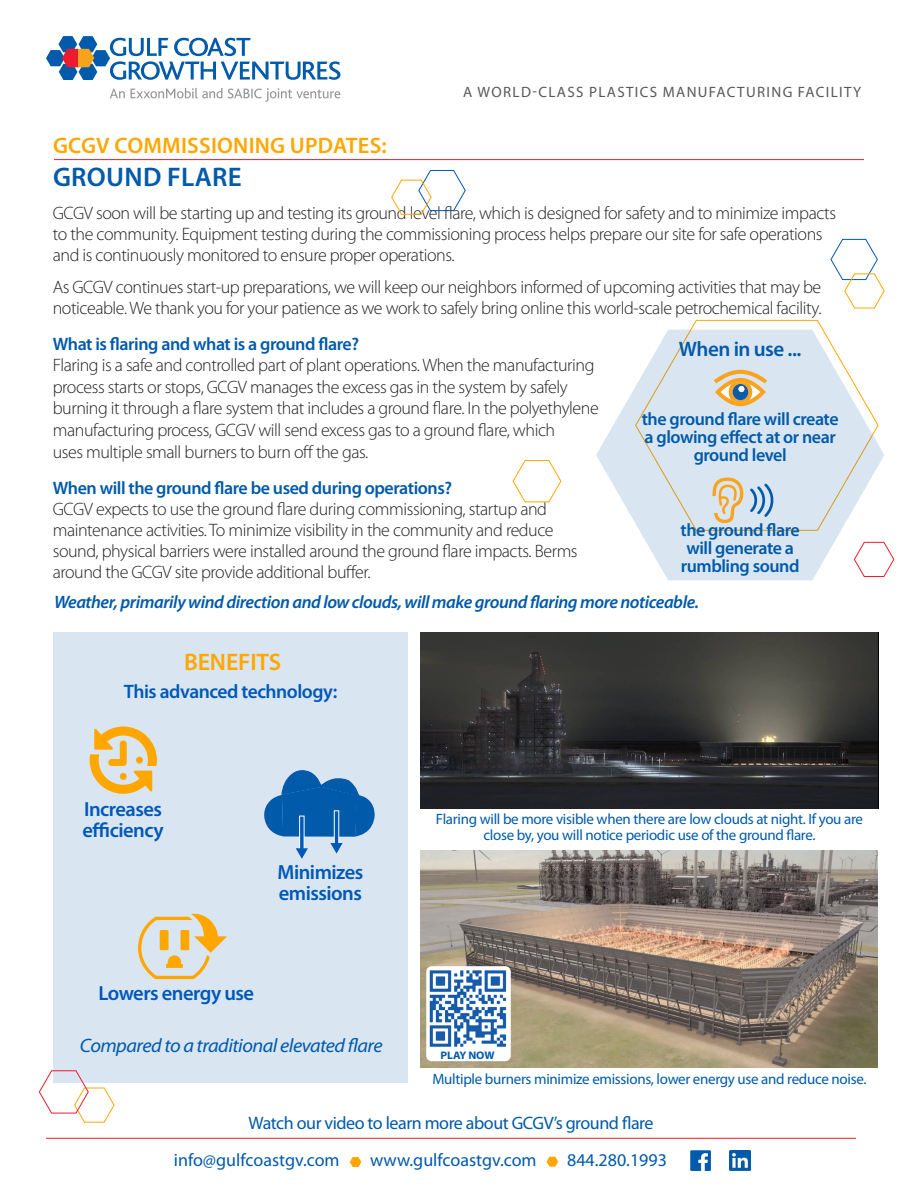
<style>
.page{position:relative;width:918px;height:1188px;background:#fff}
.page>*{position:absolute;margin:0;border:0;box-sizing:border-box;transform-origin:0 0}
.t1{font:600 27px "Myriad Pro";letter-spacing:.01em;color:#015aaa}
.t2{font:600 24px "Myriad Pro";letter-spacing:-.005em;color:#ffa700}
.t3{font:600 22.5px "Myriad Pro";letter-spacing:.01em;color:#ffa700}
.t4{font:600 21px "Myriad Pro";letter-spacing:-.025em;color:#015aaa}
.t5{font:600 20.4px "Myriad Pro";letter-spacing:-.025em;color:#0058b8}
.t6{font:italic 19.5px "Myriad Pro";letter-spacing:-.025em;color:#015aaa;scale:1.04 1}
.t7{font:600 19.5px "Myriad Pro";letter-spacing:-.025em;color:#0058b8}
.t8{font:300 18px/21px "Myriad Pro";letter-spacing:-.025em;color:#231f20}
.t9{font:600 18px "Myriad Pro";letter-spacing:-.025em;color:#015aaa}
.t10{font:18px "Myriad Pro";letter-spacing:-.015em;color:#015aaa}
.t11{font:italic 600 18px "Myriad Pro";letter-spacing:-.025em;color:#015aaa}
.t12{font:15px/16.5px "Myriad Pro";letter-spacing:-.02em;color:#015aaa;text-align:center}
.t13{font:15px "Myriad Pro";letter-spacing:.09em;color:#57585a}
.t14{font:700 10.95px "Myriad Pro";letter-spacing:-.01em;color:#015aaa;scale:1.05 1}
</style>
<div class="page">
<svg style="left:690px;top:1150px;width:21px;height:21px"></svg>
<img style="left:730px;top:1150px;width:21px;height:21px">
<div style="left:54px;top:633px;width:354px;height:450px;background:#d9e6f2"></div>
<svg style="left:46px;top:36px;width:294px;height:44px"></svg>
<svg style="left:110px;top:88px;width:230px;height:14px"></svg>
<svg style="left:350px;top:1157px;width:11px;height:10px"></svg>
<svg style="left:547px;top:1157px;width:11px;height:10px"></svg>
<svg style="left:668px;top:320px;width:156px;height:10px"></svg>
<svg style="left:596px;top:330px;width:288px;height:250px;fill:#d9e6f2"></svg>
<hr style="left:54px;top:159px;width:810px;height:1px;background:#ee1b2c">
<hr style="left:46px;top:1138px;width:810px;height:1px;background:#ee1b2c">
<svg style="left:138px;top:914px;width:89px;height:65px"></svg>
<svg style="left:264px;top:770px;width:111px;height:89px"></svg>
<svg style="left:90px;top:726px;width:67px;height:68px"></svg>
<svg style="left:513px;top:460px;width:48px;height:42px"></svg>
<svg style="left:391px;top:170px;width:75px;height:45px"></svg>
<svg style="left:854px;top:542px;width:40px;height:35px"></svg>
<svg style="left:831px;top:239px;width:54px;height:69px"></svg>
<svg style="left:39px;top:1070px;width:75px;height:53px"></svg>
<svg style="left:714px;top:370px;width:53px;height:36px;background:#d8be90"></svg>
<svg style="left:712px;top:478px;width:62px;height:45px;background:#cbcdc6"></svg>
<img style="left:420px;top:851px;width:458px;height:217px">
<img style="left:420px;top:632px;width:458px;height:176px">
<div style="left:426px;top:966px;width:85px;height:95px;background:#fff;border-radius:5px"></div>
<img style="left:429px;top:970px;width:78px;height:77px">
<p class="t13" style="left:463px;top:83px;width:400px">A WORLD-CLASS PLASTICS MANUFACTURING FACILITY</p>
<p class="t3" style="left:53px;top:131px;width:335px">GCGV COMMISSIONING UPDATES:</p>
<p class="t1" style="left:53px;top:160px;width:190px">GROUND FLARE</p>
<p class="t8" style="left:53px;top:202px;width:785px">GCGV soon will be starting up and testing its ground level flare, which is designed for safety and to minimize impacts</p>
<p class="t8" style="left:53px;top:223px;width:771px">to the community. Equipment testing during the commissioning process helps prepare our site for safe operations</p>
<p class="t8" style="left:53px;top:244px;width:403px">and is continuously monitored to ensure proper operations.</p>
<p class="t8" style="left:53px;top:276px;width:770px">As GCGV continues start-up preparations, we will keep our neighbors informed of upcoming activities that may be noticeable. We thank you for your patience as we work to safely bring online this world-scale petrochemical facility.</p>
<p class="t9" style="left:53px;top:332px;width:308px">What is flaring and what is a ground flare?</p>
<p class="t8" style="left:53px;top:355px;width:543px">Flaring is a safe and controlled part of plant operations. When the manufacturing</p>
<p class="t8" style="left:53px;top:376px;width:516px">process starts or stops, GCGV manages the excess gas in the system by safely</p>
<p class="t8" style="left:53px;top:398px;width:547px">burning it through a flare system that includes a ground flare. In the polyethylene</p>
<p class="t8" style="left:53px;top:419px;width:504px">manufacturing process, GCGV will send excess gas to a ground flare, which</p>
<p class="t8" style="left:53px;top:441px;width:317px">uses multiple small burners to burn off the gas.</p>
<p class="t9" style="left:53px;top:476px;width:401px">When will the ground flare be used during operations?</p>
<p class="t8" style="left:53px;top:498px;width:496px">GCGV expects to use the ground flare during commissioning, startup and</p>
<p class="t8" style="left:53px;top:519px;width:502px">maintenance activities. To minimize visibility in the community and reduce</p>
<p class="t8" style="left:53px;top:540px;width:526px">sound, physical barriers were installed around the ground flare impacts. Berms</p>
<p class="t8" style="left:53px;top:561px;width:319px">around the GCGV site provide additional buffer.</p>
<p class="t4" style="left:679px;top:335px;width:124px">When in use ...</p>
<p class="t9" style="left:642px;top:408px;width:198px">the ground flare will create</p>
<p class="t9" style="left:645px;top:426px;width:193px">a glowing effect at or near</p>
<p class="t9" style="left:694px;top:444px;width:95px">ground level</p>
<p class="t9" style="left:681px;top:519px;width:121px">the ground flare</p>
<p class="t9" style="left:686px;top:537px;width:109px">will generate a</p>
<p class="t9" style="left:681px;top:555px;width:120px">rumbling sound</p>
<p class="t11" style="left:54px;top:591px;width:646px">Weather, primarily wind direction and low clouds, will make ground flaring more noticeable.</p>
<p class="t2" style="left:184px;top:647px;width:99px">BENEFITS</p>
<p class="t7" style="left:124px;top:679px;width:215px">This advanced technology:</p>
<p class="t5" style="left:84px;top:797px;width:80px">Increases</p>
<p class="t5" style="left:83px;top:817px;width:83px">efficiency</p>
<p class="t5" style="left:277px;top:859px;width:87px">Minimizes</p>
<p class="t5" style="left:279px;top:880px;width:85px">emissions</p>
<p class="t5" style="left:99px;top:980px;width:157px">Lowers energy use</p>
<p class="t6" style="left:80px;top:1033px;width:293px">Compared to a traditional elevated flare</p>
<p class="t12" style="left:436px;top:810px;width:429px">Flaring will be more visible when there are low clouds at night. If you are close by, you will notice periodic use of the ground flare.</p>
<p class="t14" style="left:441px;top:1048px;width:53px">PLAY NOW</p>
<p class="t12" style="left:432px;top:1070px;width:436px">Multiple burners minimize emissions, lower energy use and reduce noise.</p>
<p class="t10" style="left:249px;top:1112px;width:406px">Watch our video to learn more about GCGV’s ground flare</p>
<p class="t10" style="left:174px;top:1149px;width:167px">info@gulfcoastgv.com</p>
<p class="t10" style="left:370px;top:1149px;width:168px">www.gulfcoastgv.com</p>
<p class="t10" style="left:567px;top:1149px;width:101px">844.280.1993</p>
</div>
